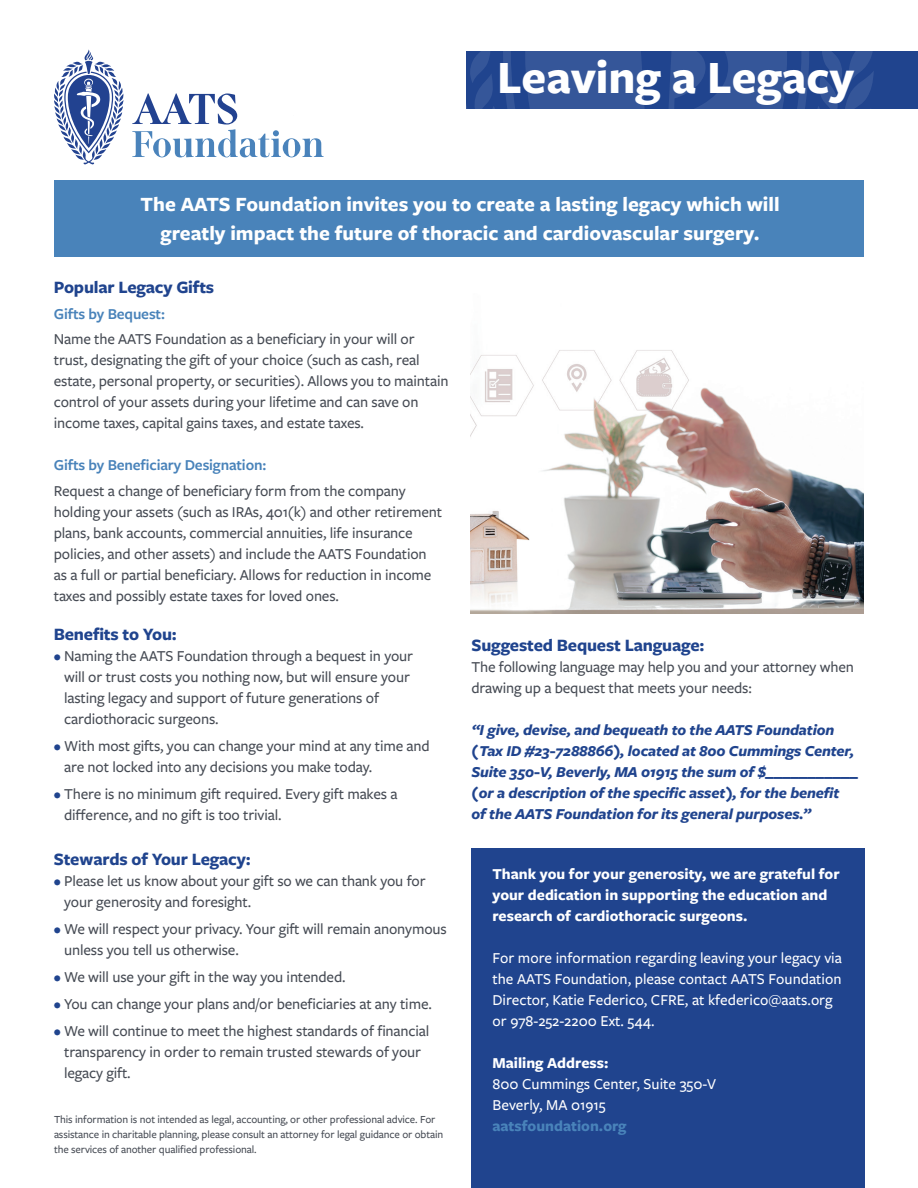
<style>
.page{position:relative;width:918px;height:1188px;background:#fff}
.page>*{position:absolute;margin:0;border:0;box-sizing:border-box;transform-origin:0 0}
.t1{font:700 48px "Freight Sans Pro";color:#fff}
.t2{font:700 21px/28.5px "Freight Sans Pro";color:#fff;text-align:center}
.t3{font:700 18px "Freight Sans Pro";letter-spacing:-.01em;color:#20448e}
.t4{font:500 15.75px/21px "Freight Sans Pro";letter-spacing:-.01em;color:#464b54}
.t5{font:italic 700 15.75px/21px "Freight Sans Pro";letter-spacing:-.01em;color:#20448e}
.t6{font:500 15.75px/21px "Freight Sans Pro";color:#fff}
.t7{font:700 15.75px/21px "Freight Sans Pro";color:#fff}
.t8{font:600 15.75px "Freight Sans Pro";letter-spacing:-.01em;color:#4983ba}
.t9{font:700 15.75px "Freight Sans Pro";color:#4983ba}
.t10{font:500 11.25px/15px "Freight Sans Pro";letter-spacing:-.01em;color:#464b54}
.s1{color:#20448e}
</style>
<div class="page">
<div style="left:54px;top:181px;width:810px;height:76px;background:#4983ba"></div>
<div style="left:467px;top:51px;width:451px;height:58px;background:#20448e"></div>
<svg style="left:470px;top:51px;width:25px;height:58px"></svg>
<svg style="left:817px;top:51px;width:57px;height:58px"></svg>
<svg style="left:503px;top:51px;width:306px;height:58px"></svg>
<svg style="left:54px;top:50px;width:70px;height:114px"></svg>
<svg style="left:132px;top:93px;width:192px;height:64px"></svg>
<div style="left:471px;top:848px;width:394px;height:340px;background:#20448e"></div>
<img style="left:471px;top:350px;width:393px;height:263px">
<h1 class="t1" style="left:497px;top:44px;width:358px">Leaving a Legacy</h1>
<h2 class="t2" style="left:141px;top:189px;width:641px">The AATS Foundation invites you to create a lasting legacy which will greatly impact the future of thoracic and cardiovascular surgery.</h2>
<p class="t3" style="left:54px;top:275px;width:162px">Popular Legacy Gifts</p>
<p class="t8" style="left:54px;top:303px;width:113px">Gifts by Bequest:</p>
<p class="t4" style="left:54px;top:328px;width:396px">Name the AATS Foundation as a beneficiary in your will or trust, designating the gift of your choice (such as cash, real estate, personal property, or securities). Allows you to maintain control of your assets during your lifetime and can save on income taxes, capital gains taxes, and estate taxes.</p>
<p class="t8" style="left:54px;top:454px;width:214px">Gifts by Beneficiary Designation:</p>
<p class="t4" style="left:54px;top:480px;width:390px">Request a change of beneficiary form from the company holding your assets (such as IRAs, 401(k) and other retirement plans, bank accounts, commercial annuities, life insurance policies, and other assets) and include the AATS Foundation as a full or partial beneficiary. Allows for reduction in income taxes and possibly estate taxes for loved ones.</p>
<p class="t3" style="left:54px;top:622px;width:125px">Benefits to You:</p>
<p class="t4" style="left:64px;top:645px;width:351px;text-indent:-10px"><span class="s1">•</span> Naming the AATS Foundation through a bequest in your will or trust costs you nothing now, but will ensure your lasting legacy and support of future generations of cardiothoracic surgeons.</p>
<p class="t4" style="left:64px;top:735px;width:367px;text-indent:-10px"><span class="s1">•</span> With most gifts, you can change your mind at any time and are not locked into any decisions you make today.</p>
<p class="t4" style="left:64px;top:783px;width:335px;text-indent:-10px"><span class="s1">•</span> There is no minimum gift required. Every gift makes a difference, and no gift is too trivial.</p>
<p class="t3" style="left:54px;top:847px;width:198px">Stewards of Your Legacy:</p>
<p class="t4" style="left:64px;top:870px;width:363px;text-indent:-10px"><span class="s1">•</span> Please let us know about your gift so we can thank you for your generosity and foresight.</p>
<p class="t4" style="left:64px;top:918px;width:384px;text-indent:-10px"><span class="s1">•</span> We will respect your privacy. Your gift will remain anonymous unless you tell us otherwise.</p>
<p class="t4" style="left:54px;top:966px;width:293px"><span class="s1">•</span> We will use your gift in the way you intended.</p>
<p class="t4" style="left:54px;top:993px;width:380px"><span class="s1">•</span> You can change your plans and/or beneficiaries at any time.</p>
<p class="t4" style="left:64px;top:1020px;width:367px;text-indent:-10px"><span class="s1">•</span> We will continue to meet the highest standards of financial transparency in order to remain trusted stewards of your legacy gift.</p>
<p class="t10" style="left:54px;top:1111px;width:391px">This information is not intended as legal, accounting, or other professional advice. For assistance in charitable planning, please consult an attorney for legal guidance or obtain the services of another qualified professional.</p>
<p class="t3" style="left:471px;top:633px;width:235px">Suggested Bequest Language:</p>
<p class="t4" style="left:471px;top:656px;width:384px">The following language may help you and your attorney when drawing up a bequest that meets your needs:</p>
<p class="t5" style="left:471px;top:719px;width:389px">“I give, devise, and bequeath to the AATS Foundation (Tax ID #23-7288866), located at 800 Cummings Center, Suite 350-V, Beverly, MA 01915 the sum of $___________ (or a description of the specific asset), for the benefit<br>of the AATS Foundation for its general purposes.”</p>
<p class="t7" style="left:492px;top:863px;width:349px">Thank you for your generosity, we are grateful for your dedication in supporting the education and research of cardiothoracic surgeons.</p>
<p class="t6" style="left:492px;top:947px;width:351px">For more information regarding leaving your legacy via the AATS Foundation, please contact AATS Foundation Director, Katie Federico, CFRE, at kfederico@aats.org or 978-252-2200 Ext. 544.</p>
<p class="t7" style="left:492px;top:1052px;width:118px">Mailing Address:</p>
<p class="t6" style="left:492px;top:1073px;width:225px">800 Cummings Center, Suite 350-V<br>Beverly, MA 01915</p>
<p class="t9" style="left:492px;top:1115px;width:136px">aatsfoundation.org</p>
</div>
